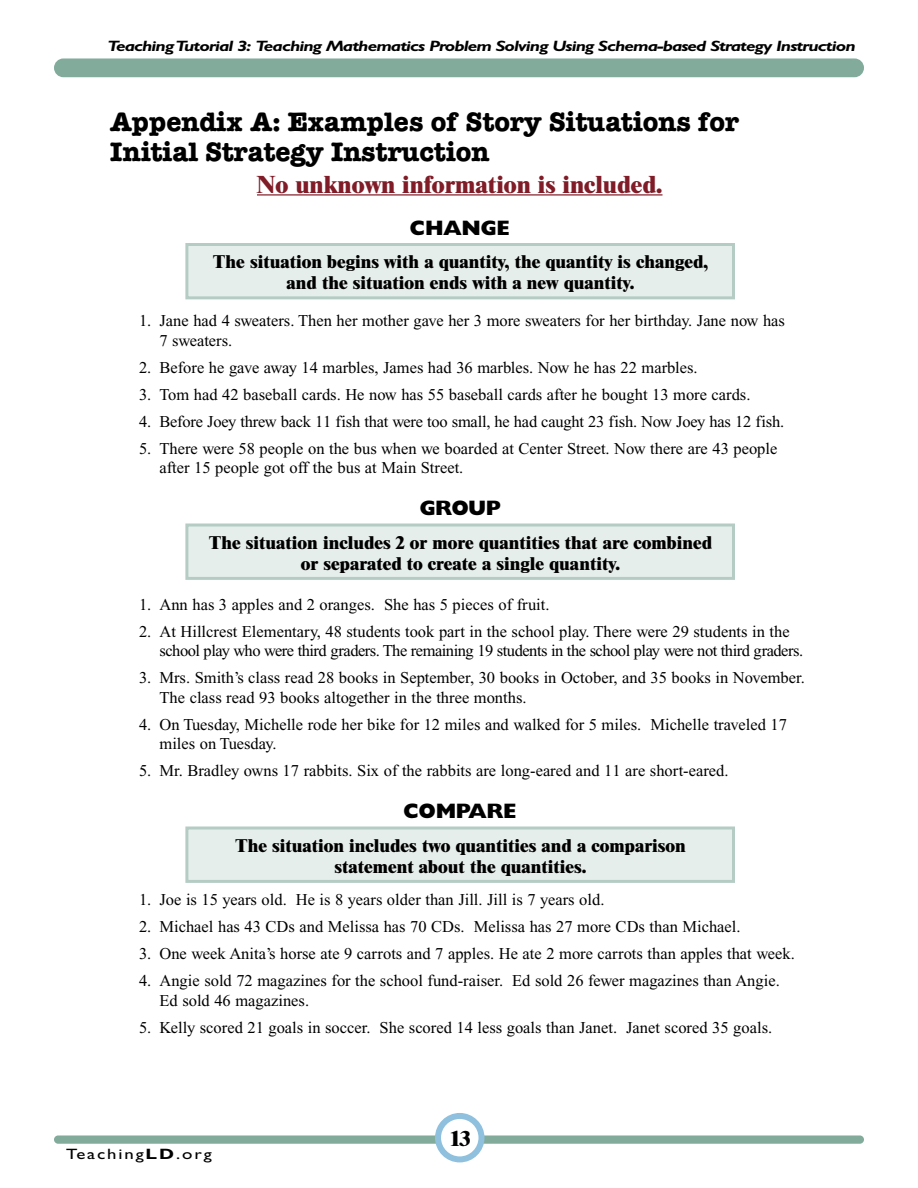
<style>
.page{position:relative;width:918px;height:1188px;background:#fff}
.page>*{position:absolute;margin:0;border:0;box-sizing:border-box;transform-origin:0 0}
.t1{font:700 27px/30px "American Typewriter";color:#000}
.t2{font:800 24px "Times";color:#801c27}
.t3{font:800 21px "Gill Sans";letter-spacing:-.02em;color:#000}
.t4{font:800 21px "Times";color:#000}
.t5{font:800 18px/21px "Times";color:#000;text-align:center}
.t6{font:16.5px/19.5px "Times";color:#000}
.t7{font:16.5px/19.5px "Times";letter-spacing:-.03em;color:#000}
.t8{font:italic 700 15px "Gill Sans";letter-spacing:-.05em;color:#000;scale:1.25 1}
.t9{font:15px "Gill Sans";letter-spacing:.1em;color:#000;scale:1.25 1}
.s1{font-weight:700}
</style>
<div class="page">
<hr style="left:257px;top:194px;width:406px;height:2px;background:#801c27">
<div style="left:187px;top:244px;width:547px;height:54px;background:#e6eeeb"></div>
<div style="left:185px;top:243px;width:550px;height:56px;border:3px solid #b4ccc4"></div>
<div style="left:187px;top:525px;width:547px;height:53px;background:#e6eeeb"></div>
<div style="left:185px;top:524px;width:550px;height:56px;border:3px solid #b4ccc4"></div>
<div style="left:187px;top:828px;width:547px;height:53px;background:#e6eeeb"></div>
<div style="left:185px;top:826px;width:550px;height:57px;border:3px solid #b4ccc4"></div>
<div style="left:54px;top:1135px;width:810px;height:9px;background:#82ab9c;border-radius:4px"></div>
<div style="left:54px;top:58px;width:810px;height:19px;background:#82ab9c;border-radius:9px"></div>
<svg style="left:435px;top:1113px;width:50px;height:49px"></svg>
<p class="t8" style="left:108px;top:41px;width:600px">Teaching Tutorial 3: Teaching Mathematics Problem Solving Using Schema-based Strategy Instruction</p>
<h1 class="t1" style="left:110px;top:109px;width:630px">Appendix A: Examples of Story Situations for<br>Initial Strategy Instruction</h1>
<h2 class="t2" style="left:257px;top:175px;width:407px">No unknown information is included.</h2>
<p class="t3" style="left:410px;top:220px;width:102px">CHANGE</p>
<p class="t5" style="left:213px;top:253px;width:497px">The situation begins with a quantity, the quantity is changed, and the situation ends with a new quantity.</p>
<p class="t6" style="left:159px;top:312px;width:627px;text-indent:-20px">1. Jane had 4 sweaters. Then her mother gave her 3 more sweaters for her birthday. Jane now has<br>7 sweaters.</p>
<p class="t6" style="left:139px;top:359px;width:560px">2. Before he gave away 14 marbles, James had 36 marbles. Now he has 22 marbles.</p>
<p class="t6" style="left:139px;top:386px;width:613px">3. Tom had 42 baseball cards. He now has 55 baseball cards after he bought 13 more cards.</p>
<p class="t6" style="left:139px;top:413px;width:647px">4. Before Joey threw back 11 fish that were too small, he had caught 23 fish. Now Joey has 12 fish.</p>
<p class="t6" style="left:159px;top:440px;width:619px;text-indent:-20px">5. There were 58 people on the bus when we boarded at Center Street. Now there are 43 people after 15 people got off the bus at Main Street.</p>
<p class="t3" style="left:419px;top:501px;width:82px">GROUP</p>
<p class="t5" style="left:209px;top:533px;width:505px">The situation includes 2 or more quantities that are combined or separated to create a single quantity.</p>
<p class="t6" style="left:139px;top:596px;width:412px">1. Ann has 3 apples and 2 oranges. She has 5 pieces of fruit.</p>
<p class="t7" style="left:159px;top:623px;width:645px;text-indent:-20px">2. At Hillcrest Elementary, 48 students took part in the school play. There were 29 students in the school play who were third graders. The remaining 19 students in the school play were not third graders.</p>
<p class="t6" style="left:159px;top:669px;width:647px;text-indent:-20px">3. Mrs. Smith’s class read 28 books in September, 30 books in October, and 35 books in November.<br>The class read 93 books altogether in the three months.</p>
<p class="t6" style="left:159px;top:716px;width:629px;text-indent:-20px">4. On Tuesday, Michelle rode her bike for 12 miles and walked for 5 miles. Michelle traveled 17 miles on Tuesday.</p>
<p class="t6" style="left:139px;top:762px;width:591px">5. Mr. Bradley owns 17 rabbits. Six of the rabbits are long-eared and 11 are short-eared.</p>
<p class="t3" style="left:403px;top:804px;width:115px">COMPARE</p>
<p class="t5" style="left:235px;top:836px;width:452px">The situation includes two quantities and a comparison statement about the quantities.</p>
<p class="t6" style="left:139px;top:891px;width:467px">1. Joe is 15 years old. He is 8 years older than Jill. Jill is 7 years old.</p>
<p class="t6" style="left:139px;top:918px;width:603px">2. Michael has 43 CDs and Melissa has 70 CDs. Melissa has 27 more CDs than Michael.</p>
<p class="t6" style="left:139px;top:945px;width:657px">3. One week Anita’s horse ate 9 carrots and 7 apples. He ate 2 more carrots than apples that week.</p>
<p class="t6" style="left:159px;top:972px;width:622px;text-indent:-20px">4. Angie sold 72 magazines for the school fund-raiser. Ed sold 26 fewer magazines than Angie.<br>Ed sold 46 magazines.</p>
<p class="t6" style="left:139px;top:1019px;width:635px">5. Kelly scored 21 goals in soccer. She scored 14 less goals than Janet. Janet scored 35 goals.</p>
<p class="t9" style="left:66px;top:1149px;width:118px">Teaching<span class="s1">LD</span>.org</p>
<p class="t4" style="left:451px;top:1131px;width:21px">13</p>
</div>
